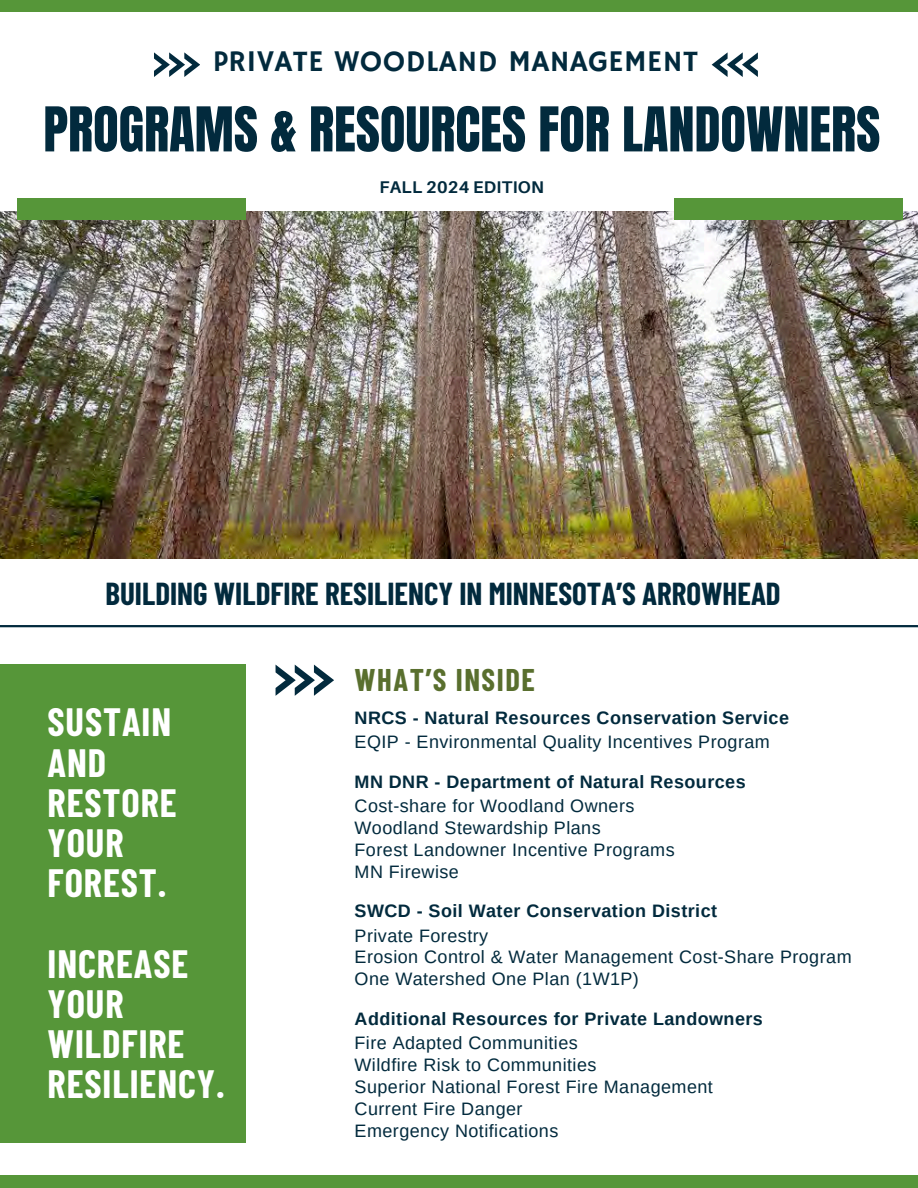
<style>
.page{position:relative;width:918px;height:1188px;background:#fff}
.page>*{position:absolute;margin:0;border:0;box-sizing:border-box;transform-origin:0 0}
.t1{font:52.5px "Anton";color:#022a3d}
.t2{font:700 38.55px/40.2px "Barlow Condensed";letter-spacing:.025em;color:#fff}
.t3{font:700 31.05px "Barlow Condensed";color:#022a3d}
.t4{font:700 30.6px "Barlow Condensed";letter-spacing:.05em;color:#596f2e}
.t5{font:30px "Hammersmith One";letter-spacing:.015em;color:#022a3d}
.t6{font:18px "Arimo";letter-spacing:.025em;color:#022a3d}
.t7{font:700 18px "Arimo";letter-spacing:.025em;color:#022a3d}
.t8{font:700 16.95px "Aileron";letter-spacing:.015em;color:#022a3d}
</style>
<div class="page">
<div style="left:0;top:665px;width:246px;height:478px;background:#569639"></div>
<img style="left:0;top:212px;width:918px;height:346px">
<div style="left:18px;top:198px;width:228px;height:22px;background:#569639"></div>
<div style="left:674px;top:198px;width:228px;height:22px;background:#569639"></div>
<svg style="left:276px;top:665px;width:58px;height:31px"></svg>
<svg style="left:154px;top:52px;width:46px;height:25px"></svg>
<svg style="left:712px;top:52px;width:46px;height:25px"></svg>
<div style="left:0;top:0;width:918px;height:12px;background:#569639"></div>
<div style="left:0;top:1175px;width:918px;height:13px;background:#569639"></div>
<hr style="left:0;top:625px;width:918px;height:2px;background:#022a3d">
<h4 class="t5" style="left:213px;top:44px;width:487px">PRIVATE WOODLAND MANAGEMENT</h4>
<p class="t1" style="left:43px;top:92px;width:838px">PROGRAMS &amp; RESOURCES FOR LANDOWNERS</p>
<p class="t8" style="left:380px;top:177px;width:166px">FALL 2024 EDITION</p>
<p class="t3" style="left:106px;top:574px;width:677px">BUILDING WILDFIRE RESILIENCY IN MINNESOTA’S ARROWHEAD</p>
<p class="t2" style="left:48px;top:701px;width:131px">SUSTAIN<br>AND<br>RESTORE<br>YOUR<br>FOREST.</p>
<p class="t2" style="left:48px;top:942px;width:179px">INCREASE<br>YOUR<br>WILDFIRE<br>RESILIENCY.</p>
<p class="t4" style="left:355px;top:660px;width:182px">WHAT’S INSIDE</p>
<h1 class="t7" style="left:355px;top:707px;width:436px">NRCS - Natural Resources Conservation Service</h1>
<h5 class="t6" style="left:355px;top:732px;width:417px">EQIP - Environmental Quality Incentives Program</h5>
<p class="t7" style="left:355px;top:771px;width:393px">MN DNR - Department of Natural Resources</p>
<h3 class="t6" style="left:355px;top:796px;width:281px">Cost-share for Woodland Owners</h3>
<h2 class="t6" style="left:355px;top:818px;width:248px">Woodland Stewardship Plans</h2>
<h2 class="t6" style="left:355px;top:840px;width:322px">Forest Landowner Incentive Programs</h2>
<p class="t6" style="left:355px;top:861px;width:106px">MN Firewise</p>
<h3 class="t7" style="left:355px;top:901px;width:364px">SWCD - Soil Water Conservation District</h3>
<p class="t6" style="left:355px;top:925px;width:135px">Private Forestry</p>
<p class="t6" style="left:355px;top:947px;width:499px">Erosion Control &amp; Water Management Cost-Share Program</p>
<p class="t6" style="left:355px;top:969px;width:286px">One Watershed One Plan (1W1P)</p>
<p class="t7" style="left:355px;top:1008px;width:410px">Additional Resources for Private Landowners</p>
<p class="t6" style="left:355px;top:1033px;width:225px">Fire Adapted Communities</p>
<p class="t6" style="left:355px;top:1055px;width:243px">Wildfire Risk to Communities</p>
<p class="t6" style="left:355px;top:1077px;width:360px">Superior National Forest Fire Management</p>
<p class="t6" style="left:355px;top:1099px;width:170px">Current Fire Danger</p>
<p class="t6" style="left:355px;top:1120px;width:205px">Emergency Notifications</p>
</div>
